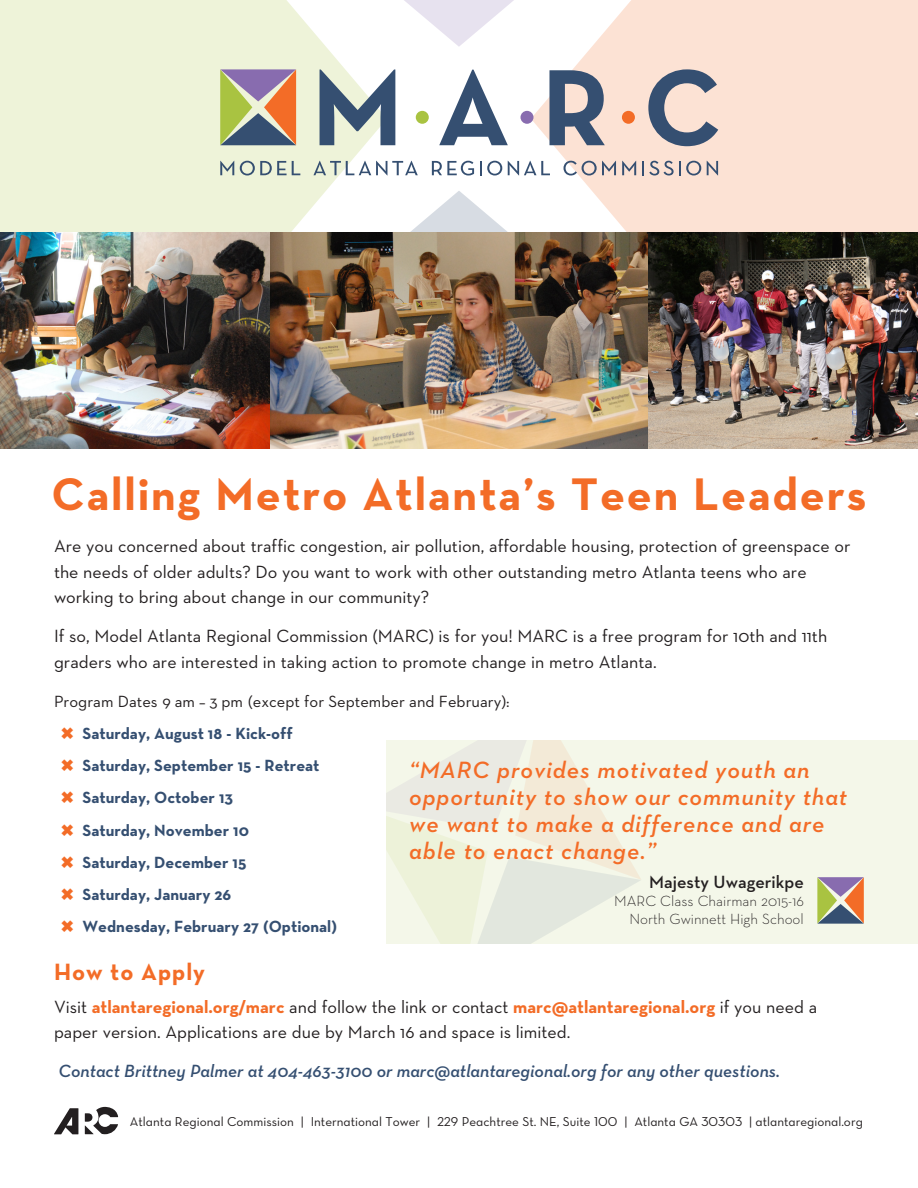
<style>
.page{position:relative;width:918px;height:1188px;background:#fff}
.page>*{position:absolute;margin:0;border:0;box-sizing:border-box;transform-origin:0 0}
.t1{font:700 46.5px "Neutra Text";letter-spacing:.04em;color:#f36c27}
.t2{font:italic 600 24px/27px "Neutraface 2 Text";letter-spacing:.04em;color:#f36c27}
.t3{font:700 24px "Neutra Text";letter-spacing:.04em;color:#f36c27}
.t4{font:18px/25.5px "Neutraface 2 Text";color:#231f20}
.t5{font:18px/25.5px "Neutra Text";color:#231f20}
.t6{font:italic 600 18px "Neutraface Text";color:#354f71}
.t7{font:600 18px "Neutra Text";color:#231f20}
.t8{font:700 16.5px "Neutraface Text";color:#354f71}
.t9{font:16.5px "Neutraface 2 Text";color:#231f20}
.t10{font:300 15px "Neutraface Text";color:#231f20}
.t11{font:13.2px "Neutra Text PS Book Alt";color:#231f20}
.s1{color:#f36c27}
.s2{font-weight:700;color:#f36c27}
</style>
<div class="page">
<div style="left:386px;top:741px;width:532px;height:203px;background:#f4f7e9"></div>
<svg style="left:386px;top:741px;width:255px;height:203px"></svg>
<svg style="left:404px;top:0;width:110px;height:47px"></svg>
<svg style="left:0;top:0;width:387px;height:191px;background:#eff3dc"></svg>
<svg style="left:533px;top:0;width:385px;height:191px;background:#fce5d8"></svg>
<svg style="left:0;top:191px;width:918px;height:41px"></svg>
<svg style="left:648px;top:69px;width:70px;height:77px;background:#a7a3a9"></svg>
<div style="left:622px;top:111px;width:13px;height:13px;background:#f36c27;border-radius:50%"></div>
<svg style="left:549px;top:70px;width:56px;height:75px;background:#798193"></svg>
<div style="left:521px;top:111px;width:13px;height:13px;background:#886caf;border-radius:50%"></div>
<svg style="left:439px;top:70px;width:69px;height:75px"></svg>
<div style="left:416px;top:111px;width:13px;height:13px;background:#a9c341;border-radius:50%"></div>
<svg style="left:320px;top:70px;width:75px;height:75px;background:#8e9ea7"></svg>
<svg style="left:220px;top:161px;width:14px;height:14px"></svg>
<svg style="left:240px;top:161px;width:60px;height:14px"></svg>
<svg style="left:313px;top:161px;width:105px;height:14px"></svg>
<svg style="left:432px;top:161px;width:42px;height:14px"></svg>
<svg style="left:480px;top:161px;width:22px;height:14px"></svg>
<svg style="left:508px;top:161px;width:42px;height:14px"></svg>
<svg style="left:564px;top:161px;width:52px;height:14px"></svg>
<svg style="left:622px;top:161px;width:14px;height:14px"></svg>
<svg style="left:642px;top:161px;width:59px;height:14px"></svg>
<svg style="left:707px;top:161px;width:11px;height:14px"></svg>
<svg style="left:220px;top:69px;width:76px;height:76px;background:#a48e75"></svg>
<svg style="left:817px;top:877px;width:47px;height:47px;background:#a69079"></svg>
<img style="left:0;top:232px;width:270px;height:216px">
<img style="left:648px;top:232px;width:270px;height:216px">
<img style="left:270px;top:232px;width:378px;height:216px">
<svg style="left:54px;top:1108px;width:24px;height:26px"></svg>
<svg style="left:85px;top:1107px;width:33px;height:27px"></svg>
<p class="t1" style="left:52px;top:465px;width:816px">Calling Metro Atlanta’s Teen Leaders</p>
<p class="t4" style="left:54px;top:533px;width:798px">Are you concerned about traffic congestion, air pollution, affordable housing, protection of greenspace or the needs of older adults? Do you want to work with other outstanding metro Atlanta teens who are working to bring about change in our community?</p>
<p class="t4" style="left:54px;top:623px;width:775px">If so, Model Atlanta Regional Commission (MARC) is for you! MARC is a free program for 10th and 11th graders who are interested in taking action to promote change in metro Atlanta.</p>
<p class="t9" style="left:54px;top:691px;width:457px">Program Dates 9 am – 3 pm (except for September and February):</p>
<p class="t8" style="left:61px;top:723px;width:233px"><span class="s1">✖</span> Saturday, August 18 - Kick-off</p>
<p class="t8" style="left:61px;top:755px;width:260px"><span class="s1">✖</span> Saturday, September 15 - Retreat</p>
<p class="t8" style="left:61px;top:787px;width:173px"><span class="s1">✖</span> Saturday, October 13</p>
<p class="t8" style="left:61px;top:819px;width:189px"><span class="s1">✖</span> Saturday, November 10</p>
<p class="t8" style="left:61px;top:852px;width:187px"><span class="s1">✖</span> Saturday, December 15</p>
<p class="t8" style="left:61px;top:884px;width:171px"><span class="s1">✖</span> Saturday, January 26</p>
<p class="t8" style="left:61px;top:916px;width:277px"><span class="s1">✖</span> Wednesday, February 27 (Optional)</p>
<p class="t3" style="left:54px;top:957px;width:152px">How to Apply</p>
<p class="t5" style="left:54px;top:993px;width:765px">Visit <span class="s2">atlantaregional.org/marc</span> and follow the link or contact <span class="s2">marc@atlantaregional.org</span> if you need a paper version. Applications are due by March 16 and space is limited.</p>
<p class="t6" style="left:58px;top:1060px;width:723px">Contact Brittney Palmer at 404-463-3100 or marc@atlantaregional.org for any other questions.</p>
<p class="t2" style="left:409px;top:756px;width:439px">“MARC provides motivated youth an opportunity to show our community that we want to make a difference and are able to enact change.”</p>
<p class="t7" style="left:649px;top:870px;width:156px">Majesty Uwagerikpe</p>
<p class="t10" style="left:614px;top:891px;width:191px">MARC Class Chairman 2015-16</p>
<p class="t10" style="left:629px;top:909px;width:176px">North Gwinnett High School</p>
<p class="t11" style="left:130px;top:1113px;width:734px">Atlanta Regional Commission | International Tower | 229 Peachtree St. NE, Suite 100 | Atlanta GA 30303 | atlantaregional.org</p>
</div>
